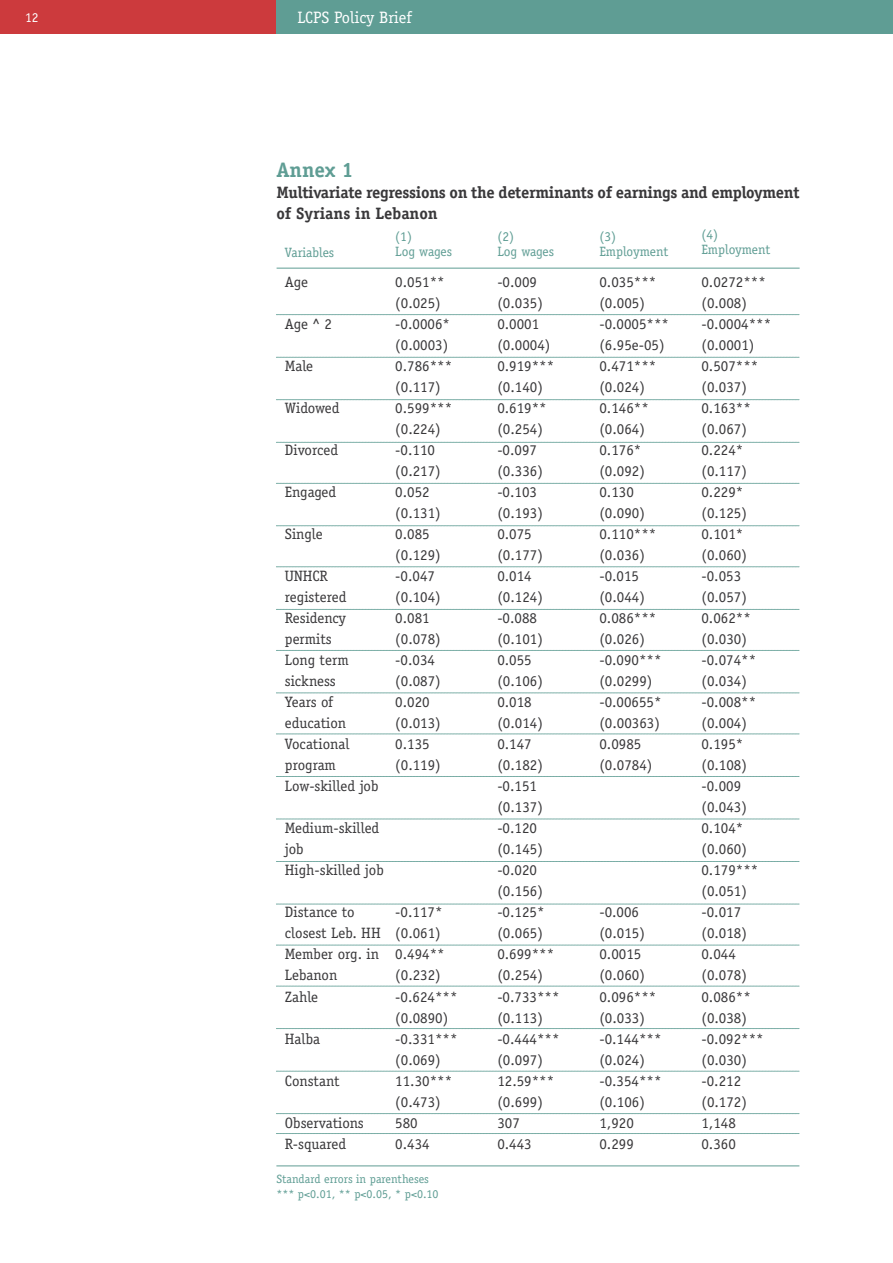
<style>
.page{position:relative;width:893px;height:1263px;background:#fff}
.page>*{position:absolute;margin:0;border:0;box-sizing:border-box;transform-origin:0 0}
.t1{font:700 21px "Officina Serif Std";color:#5f9d94}
.t2{font:700 16.5px/21px "Officina Serif Std";letter-spacing:-.02em;color:#39383a}
.t3{font:16.5px "Officina Serif Std";color:#fff}
.t4{font:15px/21px "Officina Serif Std";color:#39383a}
.t5{font:13.5px/15px "Officina Serif Std";color:#5f9d94}
.t6{font:13.5px "Officina Serif Std";color:#fff}
.t7{font:12px/15px "Officina Serif Std";color:#5f9d94}
</style>
<div class="page">
<div style="left:0;top:0;width:276px;height:34px;background:#cc3a3d"></div>
<div style="left:276px;top:0;width:617px;height:34px;background:#5f9d94"></div>
<hr style="left:277px;top:268px;width:523px;height:1px;background:#5f9d94">
<hr style="left:276px;top:1165px;width:523px;height:1px;background:#5f9d94">
<svg style="left:276px;top:314px;width:524px;height:1px"></svg>
<svg style="left:276px;top:357px;width:524px;height:1px"></svg>
<svg style="left:276px;top:399px;width:524px;height:2px"></svg>
<svg style="left:276px;top:442px;width:524px;height:1px"></svg>
<svg style="left:276px;top:483px;width:524px;height:1px"></svg>
<svg style="left:276px;top:525px;width:524px;height:2px"></svg>
<svg style="left:276px;top:567px;width:524px;height:1px"></svg>
<svg style="left:276px;top:609px;width:524px;height:1px"></svg>
<svg style="left:276px;top:650px;width:524px;height:1px"></svg>
<svg style="left:276px;top:693px;width:524px;height:1px"></svg>
<svg style="left:276px;top:734px;width:524px;height:1px"></svg>
<svg style="left:276px;top:776px;width:524px;height:1px"></svg>
<svg style="left:276px;top:819px;width:524px;height:1px"></svg>
<svg style="left:276px;top:861px;width:524px;height:1px"></svg>
<svg style="left:276px;top:904px;width:524px;height:1px"></svg>
<svg style="left:276px;top:945px;width:524px;height:1px"></svg>
<svg style="left:276px;top:986px;width:524px;height:1px"></svg>
<svg style="left:276px;top:1028px;width:524px;height:1px"></svg>
<svg style="left:276px;top:1071px;width:524px;height:1px"></svg>
<svg style="left:276px;top:1113px;width:524px;height:1px"></svg>
<svg style="left:276px;top:1133px;width:524px;height:1px"></svg>
<p class="t6" style="left:25px;top:10px;width:15px">12</p>
<p class="t3" style="left:298px;top:7px;width:116px">LCPS Policy Brief</p>
<h1 class="t1" style="left:276px;top:162px;width:79px">Annex 1</h1>
<p class="t2" style="left:276px;top:183px;width:524px">Multivariate regressions on the determinants of earnings and employment of Syrians in Lebanon</p>
<p class="t5" style="left:285px;top:244px;width:51px">Variables</p>
<p class="t4" style="left:285px;top:272px;width:25px">Age</p>
<p class="t4" style="left:285px;top:314px;width:48px">Age ^ 2</p>
<p class="t4" style="left:285px;top:356px;width:30px">Male</p>
<p class="t4" style="left:285px;top:398px;width:56px">Widowed</p>
<p class="t4" style="left:285px;top:440px;width:55px">Divorced</p>
<p class="t4" style="left:285px;top:482px;width:53px">Engaged</p>
<p class="t4" style="left:285px;top:524px;width:39px">Single</p>
<p class="t4" style="left:285px;top:566px;width:95px">UNHCR registered<br>Residency permits<br>Long term sickness<br>Years of education<br>Vocational program<br>Low-skilled job</p>
<p class="t4" style="left:285px;top:818px;width:100px">Medium-skilled job<br>High-skilled job</p>
<p class="t4" style="left:285px;top:902px;width:97px">Distance to closest Leb. HH<br>Member org. in<br>Lebanon<br>Zahle</p>
<p class="t4" style="left:285px;top:1028px;width:37px">Halba</p>
<p class="t4" style="left:285px;top:1070px;width:56px">Constant</p>
<p class="t4" style="left:285px;top:1112px;width:80px">Observations<br>R-squared</p>
<p class="t5" style="left:395px;top:229px;width:58px">(1)<br>Log wages</p>
<p class="t4" style="left:395px;top:272px;width:58px">0.051** (0.025) -0.0006* (0.0003)<br>0.786*** (0.117)<br>0.599*** (0.224) -0.110 (0.217)<br>0.052 (0.131)<br>0.085 (0.129) -0.047 (0.104)<br>0.081 (0.078) -0.034 (0.087)<br>0.020 (0.013)<br>0.135 (0.119)</p>
<p class="t4" style="left:395px;top:902px;width:64px">-0.117* (0.061)<br>0.494** (0.232) -0.624*** (0.0890) -0.331*** (0.069)<br>11.30*** (0.473)<br>580<br>0.434</p>
<p class="t7" style="left:276px;top:1171px;width:164px">Standard errors in parentheses *** p&lt;0.01, ** p&lt;0.05, * p&lt;0.10</p>
<p class="t5" style="left:497px;top:229px;width:58px">(2)<br>Log wages</p>
<p class="t4" style="left:497px;top:272px;width:64px">-0.009 (0.035)<br>0.0001 (0.0004)<br>0.919*** (0.140)<br>0.619** (0.254) -0.097 (0.336) -0.103 (0.193)<br>0.075 (0.177)<br>0.014 (0.124) -0.088 (0.101)<br>0.055 (0.106)<br>0.018 (0.014)<br>0.147 (0.182) -0.151 (0.137) -0.120 (0.145) -0.020 (0.156) -0.125* (0.065)<br>0.699*** (0.254) -0.733*** (0.113) -0.444*** (0.097)<br>12.59*** (0.699)<br>307<br>0.443</p>
<p class="t5" style="left:599px;top:229px;width:71px">(3)<br>Employment</p>
<p class="t4" style="left:599px;top:272px;width:71px">0.035*** (0.005) -0.0005*** (6.95e-05)<br>0.471*** (0.024)<br>0.146** (0.064)<br>0.176* (0.092)<br>0.130 (0.090)<br>0.110*** (0.036) -0.015 (0.044)<br>0.086*** (0.026) -0.090*** (0.0299) -0.00655* (0.00363)<br>0.0985 (0.0784)</p>
<p class="t4" style="left:599px;top:902px;width:64px">-0.006 (0.015)<br>0.0015 (0.060)<br>0.096*** (0.033) -0.144*** (0.024) -0.354*** (0.106)<br>1,920<br>0.299</p>
<p class="t5" style="left:701px;top:227px;width:71px">(4)<br>Employment</p>
<p class="t4" style="left:701px;top:272px;width:71px">0.0272*** (0.008) -0.0004*** (0.0001)<br>0.507*** (0.037)<br>0.163** (0.067)<br>0.224* (0.117)<br>0.229* (0.125)<br>0.101* (0.060) -0.053 (0.057)<br>0.062** (0.030) -0.074** (0.034) -0.008** (0.004)<br>0.195* (0.108) -0.009 (0.043)<br>0.104* (0.060)<br>0.179*** (0.051) -0.017 (0.018)<br>0.044 (0.078)<br>0.086** (0.038) -0.092*** (0.030) -0.212 (0.172)<br>1,148<br>0.360</p>
</div>
